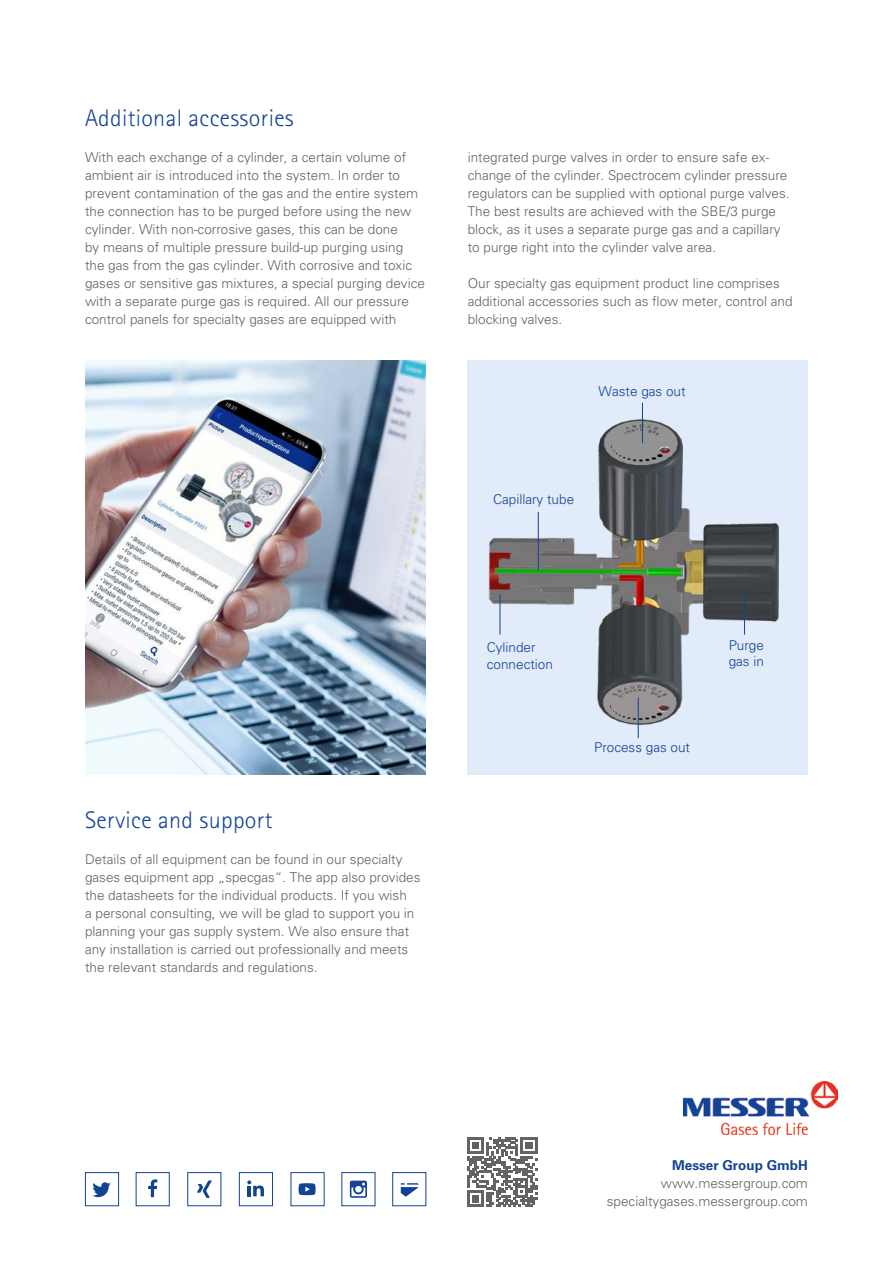
<style>
.page{position:relative;width:893px;height:1263px;background:#fff}
.page>*{position:absolute;margin:0;border:0;box-sizing:border-box;transform-origin:0 0}
.t1{font:300 24px "AT Rotis Sans Serif";letter-spacing:.015em;color:#134395}
.t2{font:300 13.5px/18px "Univers CE";color:#646363}
.t3{font:300 13.5px/16.5px "Univers CE";color:#134395}
.t4{font:700 13.5px "Univers CE";color:#134395}
</style>
<div class="page">
<img style="left:85px;top:360px;width:340px;height:414px">
<div style="left:468px;top:360px;width:340px;height:414px;background:#e1ebf9"></div>
<img style="left:488px;top:419px;width:291px;height:310px">
<hr style="left:538px;top:512px;width:1px;height:58px;background:#134395">
<hr style="left:642px;top:403px;width:1px;height:40px;background:#134395">
<hr style="left:638px;top:698px;width:1px;height:40px;background:#134395">
<hr style="left:744px;top:594px;width:1px;height:41px;background:#134395">
<hr style="left:500px;top:594px;width:1px;height:41px;background:#134395">
<svg style="left:467px;top:1137px;width:70px;height:70px"></svg>
<div style="left:136px;top:1172px;width:34px;height:34px;background:#fff;border:1px solid #134395"></div>
<svg style="left:148px;top:1179px;width:9px;height:18px"></svg>
<div style="left:392px;top:1172px;width:34px;height:34px;background:#fff;border:1px solid #134395"></div>
<svg style="left:401px;top:1183px;width:18px;height:14px"></svg>
<div style="left:187px;top:1172px;width:34px;height:34px;background:#fff;border:1px solid #134395"></div>
<svg style="left:197px;top:1180px;width:15px;height:18px"></svg>
<svg style="left:350px;top:1180px;width:17px;height:18px"></svg>
<div style="left:239px;top:1172px;width:34px;height:34px;background:#fff;border:1px solid #134395"></div>
<svg style="left:247px;top:1180px;width:17px;height:16px"></svg>
<svg style="left:299px;top:1183px;width:17px;height:12px"></svg>
<div style="left:85px;top:1172px;width:34px;height:34px;background:#fff;border:1px solid #134395"></div>
<svg style="left:92px;top:1182px;width:19px;height:15px"></svg>
<img style="left:684px;top:1081px;width:154px;height:53px">
<h1 class="t1" style="left:85px;top:104px;width:210px">Additional accessories</h1>
<p class="t2" style="left:85px;top:148px;width:341px">With each exchange of a cylinder, a certain volume of ambient air is introduced into the system. In order to prevent contamination of the gas and the entire system the connection has to be purged before using the new cylinder. With non-corrosive gases, this can be done<br>by means of multiple pressure build-up purging using the gas from the gas cylinder. With corrosive and toxic gases or sensitive gas mixtures, a special purging device with a separate purge gas is required. All our pressure control panels for specialty gases are equipped with</p>
<p class="t2" style="left:468px;top:148px;width:323px">integrated purge valves in order to ensure safe ex&shy;change of the cylinder. Spectrocem cylinder pressure regulators can be supplied with optional purge valves.<br>The best results are achieved with the SBE/3 purge block, as it uses a separate purge gas and a capillary to purge right into the cylinder valve area.</p>
<p class="t2" style="left:468px;top:274px;width:326px">Our specialty gas equipment product line comprises additional accessories such as flow meter, control and blocking valves.</p>
<h1 class="t1" style="left:85px;top:806px;width:189px">Service and support</h1>
<p class="t2" style="left:85px;top:850px;width:337px">Details of all equipment can be found in our specialty gases equipment app „specgas“. The app also provides the datasheets for the individual products. If you wish<br>a personal consulting, we will be glad to support you in planning your gas supply system. We also ensure that any installation is carried out professionally and meets the relevant standards and regulations.</p>
<p class="t3" style="left:599px;top:383px;width:89px">Waste gas out</p>
<p class="t3" style="left:493px;top:492px;width:83px">Capillary tube</p>
<p class="t3" style="left:487px;top:639px;width:68px">Cylinder connection</p>
<p class="t3" style="left:594px;top:739px;width:98px">Process gas out</p>
<p class="t3" style="left:729px;top:637px;width:37px">Purge gas in</p>
<p class="t4" style="left:672px;top:1157px;width:137px">Messer Group GmbH</p>
<p class="t2" style="left:607px;top:1174px;width:203px;text-align:right">www.messergroup.com specialtygases.messergroup.com</p>
</div>
